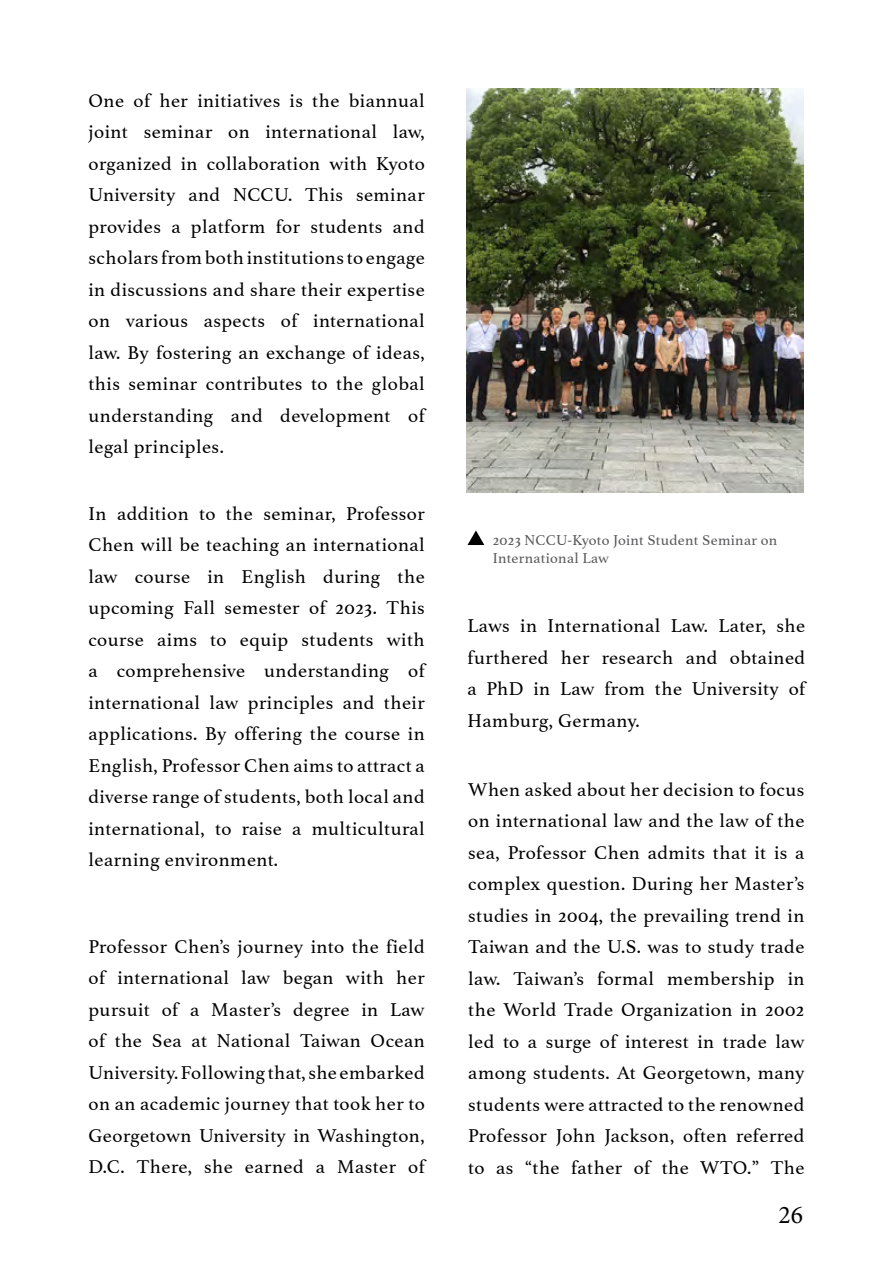
<style>
.page{position:relative;width:893px;height:1263px;background:#fff}
.page>*{position:absolute;margin:0;border:0;box-sizing:border-box;transform-origin:0 0}
.t1{font:25.5px "Minion Pro";color:#000}
.t2{font:19.5px/31.5px "Athelas";letter-spacing:.025em;color:#000;text-align:justify}
.t3{font:15px/18px "Athelas";letter-spacing:.02em;color:#58585b}
</style>
<div class="page">
<svg style="left:467px;top:530px;width:17px;height:15px"></svg>
<img style="left:467px;top:88px;width:336px;height:404px">
<p class="t2" style="left:88px;top:84px;width:338px">One of her initiatives is the biannual joint seminar on international law, organized in collaboration with Kyoto University and NCCU. This seminar provides a platform for students and scholars from both institutions to engage in discussions and share their expertise on various aspects of international law. By fostering an exchange of ideas, this seminar contributes to the global understanding and development of legal principles.</p>
<p class="t2" style="left:88px;top:497px;width:338px">In addition to the seminar, Professor Chen will be teaching an international law course in English during the upcoming Fall semester of 2023. This course aims to equip students with a comprehensive understanding of international law principles and their applications. By offering the course in English, Professor Chen aims to attract a diverse range of students, both local and international, to raise a multicultural learning environment.</p>
<p class="t2" style="left:88px;top:930px;width:338px">Professor Chen’s journey into the field of international law began with her pursuit of a Master’s degree in Law of the Sea at National Taiwan Ocean University. Following that, she embarked on an academic journey that took her to Georgetown University in Washington, D.C. There, she earned a Master of</p>
<p class="t3" style="left:493px;top:531px;width:286px">2023 NCCU-Kyoto Joint Student Seminar on<br>International Law</p>
<p class="t2" style="left:468px;top:610px;width:339px">Laws in International Law. Later, she furthered her research and obtained a PhD in Law from the University of Hamburg, Germany.</p>
<p class="t2" style="left:468px;top:773px;width:338px">When asked about her decision to focus on international law and the law of the sea, Professor Chen admits that it is a complex question. During her Master’s studies in 2004, the prevailing trend in Taiwan and the U.S. was to study trade law. Taiwan’s formal membership in the World Trade Organization in 2002 led to a surge of interest in trade law among students. At Georgetown, many students were attracted to the renowned Professor John Jackson, often referred to as “the father of the WTO.” The</p>
<h1 class="t1" style="left:778px;top:1198px;width:26px">26</h1>
</div>
